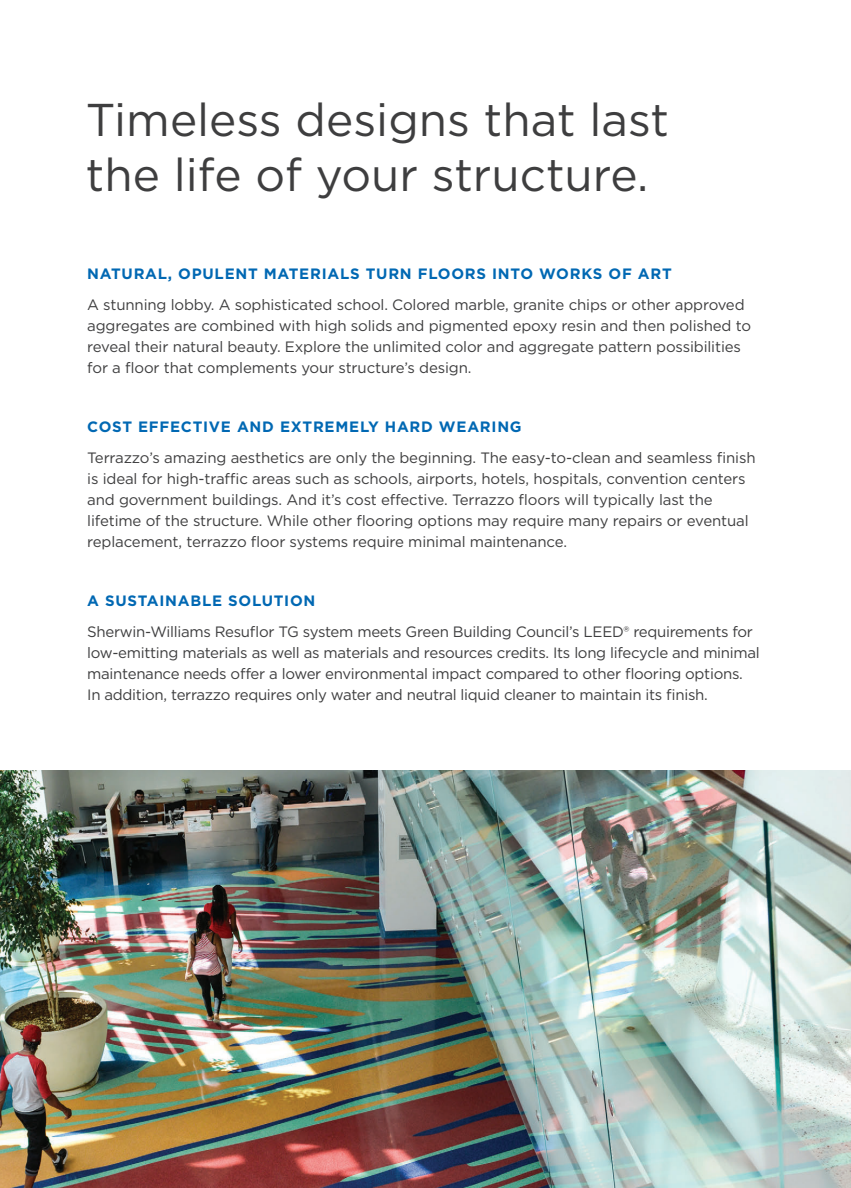
<style>
.page{position:relative;width:851px;height:1188px;background:#fff}
.page>*{position:absolute;margin:0;border:0;box-sizing:border-box;transform-origin:0 0}
.page_headline{font:45.9px/55.2px "Gotham";color:#3e3e3f}
.Body_Copy{font:15px/21px "Gotham";letter-spacing:-.01em;color:#3e3e3f}
.t1{font:700 15px "Gotham";letter-spacing:.05em;color:#0168b3}
</style>
<div class="page">
<img style="left:0;top:770px;width:850px;height:418px">
<p class="page_headline" style="left:86px;top:91px;width:584px">Timeless designs that last the life of your structure.</p>
<p class="t1" style="left:87px;top:263px;width:586px">NATURAL, OPULENT MATERIALS TURN FLOORS INTO WORKS OF ART</p>
<p class="Body_Copy" style="left:87px;top:294px;width:665px">A stunning lobby. A sophisticated school. Colored marble, granite chips or other approved aggregates are combined with high solids and pigmented epoxy resin and then polished to reveal their natural beauty. Explore the unlimited color and aggregate pattern possibilities for a floor that complements your structure’s design.</p>
<p class="t1" style="left:87px;top:416px;width:436px">COST EFFECTIVE AND EXTREMELY HARD WEARING</p>
<p class="Body_Copy" style="left:87px;top:447px;width:669px">Terrazzo’s amazing aesthetics are only the beginning. The easy-to-clean and seamless finish is ideal for high-traffic areas such as schools, airports, hotels, hospitals, convention centers and government buildings. And it’s cost effective. Terrazzo floors will typically last the lifetime of the structure. While other flooring options may require many repairs or eventual replacement, terrazzo floor systems require minimal maintenance.</p>
<p class="t1" style="left:87px;top:590px;width:230px">A SUSTAINABLE SOLUTION</p>
<p class="Body_Copy" style="left:87px;top:621px;width:674px">Sherwin-Williams Resuflor TG system meets Green Building Council’s LEED® requirements for low-emitting materials as well as materials and resources credits. Its long lifecycle and minimal maintenance needs offer a lower environmental impact compared to other flooring options.<br>In addition, terrazzo requires only water and neutral liquid cleaner to maintain its finish.</p>
</div>
